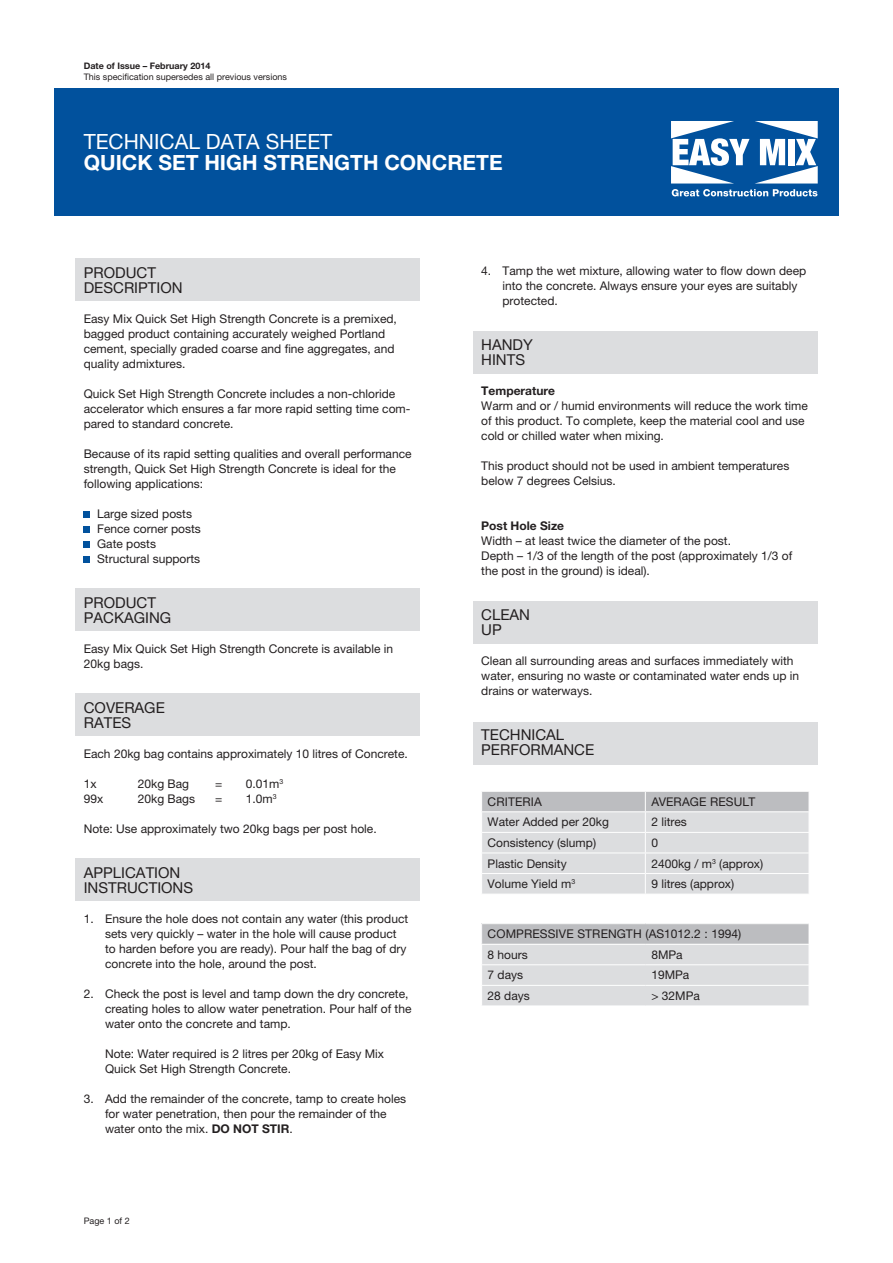
<style>
.page{position:relative;width:893px;height:1263px;background:#fff}
.page>*{position:absolute;margin:0;border:0;box-sizing:border-box;transform-origin:0 0}
.t1{font:700 21px "Helvetica Neue LT Pro";color:#fff}
.t2{font:21px "Helvetica Neue LT Pro";color:#fff}
.t3{font:15px "Helvetica Neue LT Pro";color:#231f20}
.heading_for_table{font:12px/15px "Helvetica Neue LT Pro";color:#231f20}
.t4{font:700 12px "Helvetica Neue LT Pro";color:#231f20}
.t5{font:9px "Helvetica Neue LT Pro";color:#231f20}
.t6{font:700 9px "Helvetica Neue LT Pro";color:#231f20}
.s1{font-weight:700}
</style>
<div class="page">
<div style="left:75px;top:258px;width:345px;height:43px;background:#dcdddf"></div>
<div style="left:75px;top:588px;width:345px;height:42px;background:#dcdddf"></div>
<div style="left:75px;top:693px;width:345px;height:42px;background:#dcdddf"></div>
<div style="left:75px;top:858px;width:345px;height:43px;background:#dcdddf"></div>
<div style="left:473px;top:332px;width:345px;height:42px;background:#dcdddf"></div>
<div style="left:473px;top:722px;width:345px;height:42px;background:#dcdddf"></div>
<div style="left:473px;top:601px;width:345px;height:43px;background:#dcdddf"></div>
<svg style="left:482px;top:791px;width:327px;height:103px;background:#d7d8da"></svg>
<svg style="left:481px;top:924px;width:328px;height:81px;background:#d5d6d8"></svg>
<hr style="left:481px;top:964px;width:164px;height:1px;background:#fff">
<hr style="left:645px;top:964px;width:164px;height:1px;background:#fff">
<hr style="left:481px;top:985px;width:164px;height:1px;background:#fff">
<hr style="left:645px;top:985px;width:164px;height:1px;background:#fff">
<div style="left:54px;top:88px;width:785px;height:128px;background:#01519d"></div>
<svg style="left:671px;top:121px;width:147px;height:75px"></svg>
<div style="left:84px;top:511px;width:6px;height:7px;background:#01519d"></div>
<div style="left:84px;top:526px;width:6px;height:7px;background:#01519d"></div>
<div style="left:84px;top:541px;width:6px;height:7px;background:#01519d"></div>
<svg style="left:84px;top:556px;width:6px;height:6px"></svg>
<p class="t6" style="left:84px;top:60px;width:128px">Date of Issue – February 2014</p>
<p class="t5" style="left:84px;top:71px;width:205px">This specification supersedes all previous versions</p>
<p class="t2" style="left:84px;top:129px;width:250px">TECHNICAL DATA SHEET</p>
<p class="t1" style="left:84px;top:150px;width:420px">QUICK SET HIGH STRENGTH CONCRETE</p>
<p class="t3" style="left:84px;top:263px;width:74px">PRODUCT</p>
<p class="t3" style="left:84px;top:278px;width:100px">DESCRIPTION</p>
<p class="heading_for_table" style="left:84px;top:311px;width:315px">Easy Mix Quick Set High Strength Concrete is a premixed, bagged product containing accurately weighed Portland cement, specially graded coarse and fine aggregates, and quality admixtures.</p>
<p class="heading_for_table" style="left:84px;top:386px;width:328px">Quick Set High Strength Concrete includes a non-chloride accelerator which ensures a far more rapid setting time com&shy;pared to standard concrete.</p>
<p class="heading_for_table" style="left:84px;top:446px;width:329px">Because of its rapid setting qualities and overall performance strength, Quick Set High Strength Concrete is ideal for the following applications:</p>
<p class="heading_for_table" style="left:97px;top:506px;width:96px">Large sized posts</p>
<p class="heading_for_table" style="left:97px;top:521px;width:105px">Fence corner posts</p>
<p class="heading_for_table" style="left:97px;top:536px;width:60px">Gate posts</p>
<p class="heading_for_table" style="left:97px;top:551px;width:105px">Structural supports</p>
<p class="t3" style="left:84px;top:593px;width:74px">PRODUCT</p>
<p class="t3" style="left:84px;top:608px;width:89px">PACKAGING</p>
<p class="heading_for_table" style="left:84px;top:641px;width:311px">Easy Mix Quick Set High Strength Concrete is available in<br>20kg bags.</p>
<p class="t3" style="left:84px;top:698px;width:83px">COVERAGE</p>
<p class="t3" style="left:84px;top:713px;width:49px">RATES</p>
<p class="heading_for_table" style="left:84px;top:746px;width:326px">Each 20kg bag contains approximately 10 litres of Concrete.</p>
<p class="heading_for_table" style="left:84px;top:776px;width:14px">1x</p>
<p class="heading_for_table" style="left:138px;top:776px;width:53px">20kg Bag</p>
<p class="heading_for_table" style="left:215px;top:776px;width:9px">=</p>
<p class="heading_for_table" style="left:246px;top:776px;width:39px">0.01m<sup>3</sup></p>
<p class="heading_for_table" style="left:84px;top:791px;width:21px">99x</p>
<p class="heading_for_table" style="left:138px;top:791px;width:59px">20kg Bags</p>
<p class="heading_for_table" style="left:215px;top:791px;width:9px">=</p>
<p class="heading_for_table" style="left:246px;top:791px;width:32px">1.0m<sup>3</sup></p>
<p class="heading_for_table" style="left:84px;top:821px;width:294px">Note: Use approximately two 20kg bags per post hole.</p>
<p class="t3" style="left:84px;top:863px;width:98px">APPLICATION</p>
<p class="t3" style="left:84px;top:878px;width:111px">INSTRUCTIONS</p>
<p class="heading_for_table" style="left:105px;top:911px;width:305px;text-indent:-21px">1. Ensure the hole does not contain any water (this product sets very quickly – water in the hole will cause product to harden before you are ready). Pour half the bag of dry concrete into the hole, around the post.</p>
<p class="heading_for_table" style="left:105px;top:986px;width:308px;text-indent:-21px">2. Check the post is level and tamp down the dry concrete, creating holes to allow water penetration. Pour half of the water onto the concrete and tamp.</p>
<p class="heading_for_table" style="left:105px;top:1046px;width:281px">Note: Water required is 2 litres per 20kg of Easy Mix<br>Quick Set High Strength Concrete.</p>
<p class="heading_for_table" style="left:105px;top:1091px;width:303px;text-indent:-21px">3. Add the remainder of the concrete, tamp to create holes for water penetration, then pour the remainder of the water onto the mix. <span class="s1">DO NOT STIR</span>.</p>
<p class="t5" style="left:84px;top:1215px;width:48px">Page 1 of 2</p>
<p class="heading_for_table" style="left:502px;top:263px;width:305px;text-indent:-21px">4. Tamp the wet mixture, allowing water to flow down deep into the concrete. Always ensure your eyes are suitably protected.</p>
<p class="t3" style="left:481px;top:336px;width:53px">HANDY</p>
<p class="t3" style="left:481px;top:351px;width:45px">HINTS</p>
<p class="t4" style="left:481px;top:384px;width:75px">Temperature</p>
<p class="heading_for_table" style="left:481px;top:398px;width:328px">Warm and or / humid environments will reduce the work time of this product. To complete, keep the material cool and use cold or chilled water when mixing.</p>
<p class="heading_for_table" style="left:481px;top:458px;width:310px">This product should not be used in ambient temperatures below 7 degrees Celsius.</p>
<p class="t4" style="left:481px;top:519px;width:84px">Post Hole Size</p>
<p class="heading_for_table" style="left:481px;top:533px;width:251px">Width – at least twice the diameter of the post.</p>
<p class="heading_for_table" style="left:481px;top:548px;width:312px">Depth – 1/3 of the length of the post (approximately 1/3 of the post in the ground) is ideal).</p>
<p class="t3" style="left:481px;top:606px;width:50px">CLEAN</p>
<p class="t3" style="left:481px;top:621px;width:22px">UP</p>
<p class="heading_for_table" style="left:481px;top:653px;width:320px">Clean all surrounding areas and surfaces immediately with water, ensuring no waste or contaminated water ends up in drains or waterways.</p>
<p class="t3" style="left:481px;top:726px;width:85px">TECHNICAL</p>
<p class="t3" style="left:481px;top:741px;width:115px">PERFORMANCE</p>
<p class="heading_for_table" style="left:488px;top:794px;width:56px">CRITERIA</p>
<p class="heading_for_table" style="left:651px;top:794px;width:106px">AVERAGE RESULT</p>
<p class="heading_for_table" style="left:488px;top:814px;width:123px">Water Added per 20kg</p>
<p class="heading_for_table" style="left:651px;top:814px;width:37px">2 litres</p>
<p class="heading_for_table" style="left:488px;top:835px;width:110px">Consistency (slump)</p>
<p class="heading_for_table" style="left:651px;top:835px;width:8px">0</p>
<p class="heading_for_table" style="left:488px;top:856px;width:81px">Plastic Density</p>
<p class="heading_for_table" style="left:651px;top:856px;width:113px">2400kg / m<sup>3</sup> (approx)</p>
<p class="heading_for_table" style="left:488px;top:876px;width:89px">Volume Yield m<sup>3</sup></p>
<p class="heading_for_table" style="left:651px;top:876px;width:84px">9 litres (approx)</p>
<p class="heading_for_table" style="left:488px;top:926px;width:255px">COMPRESSIVE STRENGTH (AS1012.2 : 1994)</p>
<p class="heading_for_table" style="left:488px;top:947px;width:42px">8 hours</p>
<p class="heading_for_table" style="left:651px;top:947px;width:33px">8MPa</p>
<p class="heading_for_table" style="left:488px;top:967px;width:37px">7 days</p>
<p class="heading_for_table" style="left:651px;top:967px;width:40px">19MPa</p>
<p class="heading_for_table" style="left:488px;top:988px;width:44px">28 days</p>
<p class="heading_for_table" style="left:651px;top:988px;width:50px">&gt; 32MPa</p>
</div>
